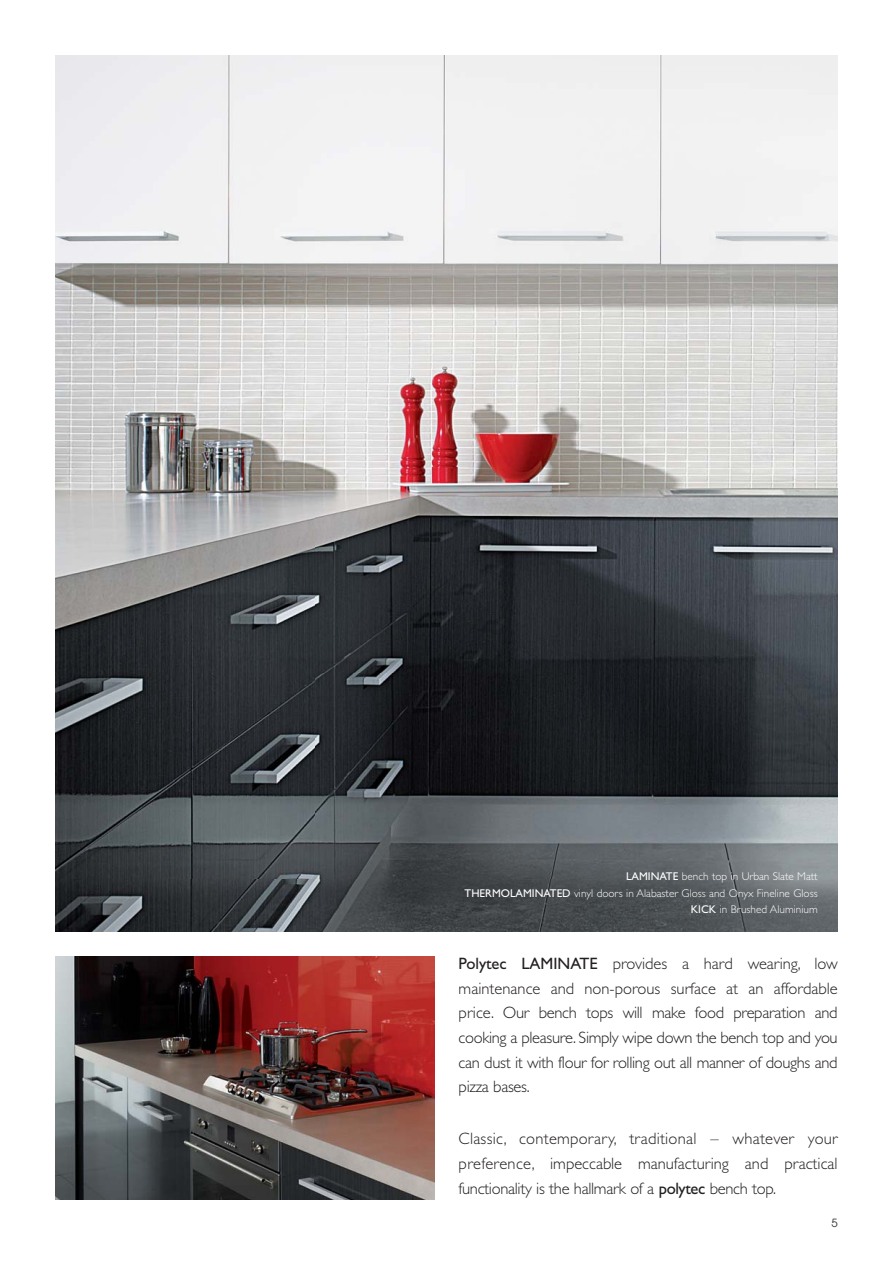
<style>
.page{position:relative;width:893px;height:1263px;background:#fff}
.page>*{position:absolute;margin:0;border:0;box-sizing:border-box;transform-origin:0 0}
.t1{font:300 16.5px/24.6px "Gill Sans";letter-spacing:-.02em;color:#231f20;text-align:justify}
.t2{font:300 11.25px/16.5px "Gill Sans";color:#fff;text-align:right}
.t3{font:11.25px "Avant Garde";color:#323031}
.s1{font-weight:400}
</style>
<div class="page">
<img style="left:55px;top:55px;width:783px;height:876px">
<img style="left:55px;top:957px;width:379px;height:242px">
<p class="t2" style="left:465px;top:869px;width:355px"><span class="s1">LAMINATE</span> bench top in Urban Slate Matt<br><span class="s1">THERMOLAMINATED</span> vinyl doors in Alabaster Gloss and Onyx Fineline Gloss<br><span class="s1">KICK</span> in Brushed Aluminium</p>
<p class="t1" style="left:459px;top:953px;width:381px"><span class="s1">Polytec LAMINATE</span> provides a hard wearing, low maintenance and non-porous surface at an affordable price. Our bench tops will make food preparation and cooking a pleasure. Simply wipe down the bench top and you can dust it with flour for rolling out all manner of doughs and pizza bases.</p>
<p class="t1" style="left:459px;top:1128px;width:381px">Classic, contemporary, traditional – whatever your preference, impeccable manufacturing and practical functionality is the hallmark of a <span class="s1">polytec</span> bench top.</p>
<p class="t3" style="left:831px;top:1219px;width:8px">5</p>
</div>
